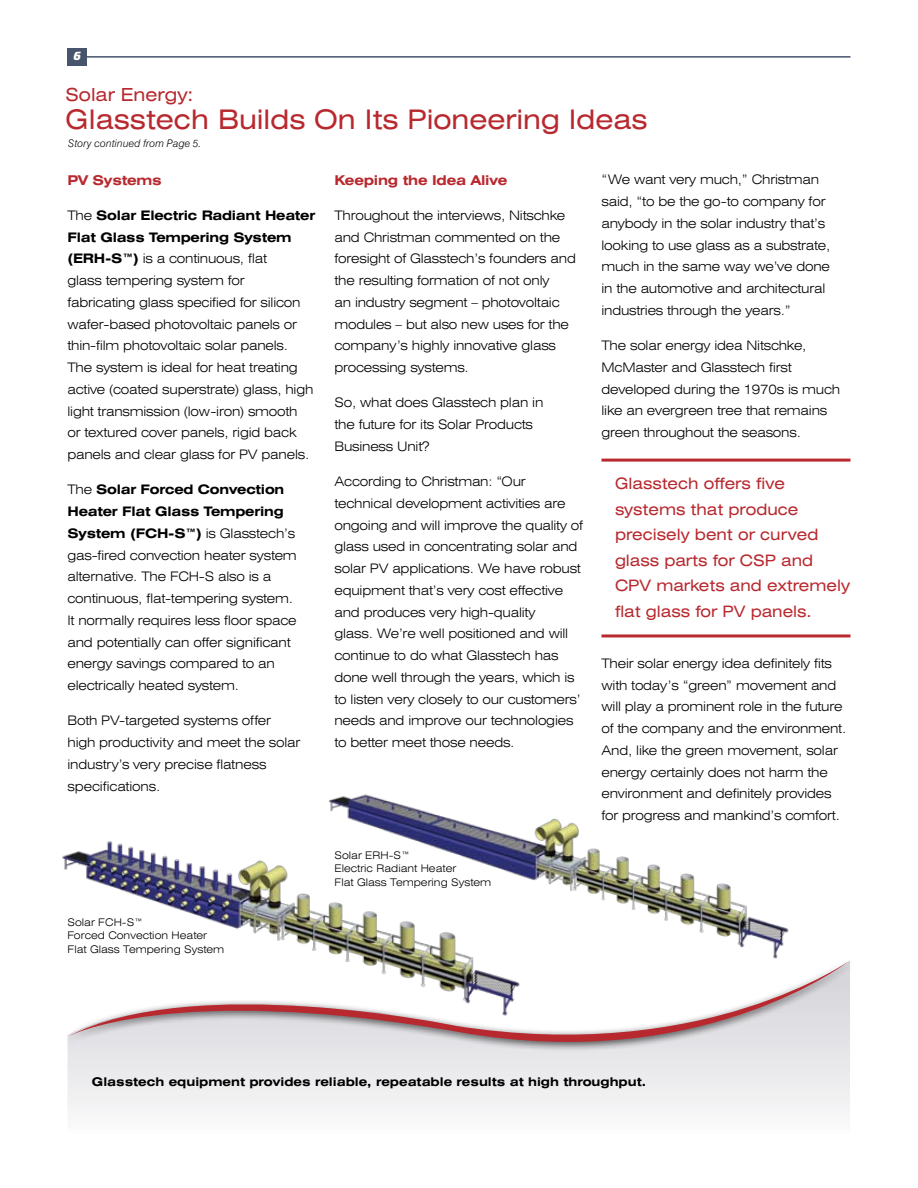
<style>
.page{position:relative;width:918px;height:1188px;background:#fff}
.page>*{position:absolute;margin:0;border:0;box-sizing:border-box;transform-origin:0 0}
.t1{font:expanded 27px "Swiss 721 BT";color:#b8292f}
.t2{font:expanded 18px "Swiss 721 BT";color:#b8292f}
.t3{font:expanded 15.75px/25.5px "Swiss 721 BT";color:#b8292f}
.t4{font:700 expanded 13.5px "Swiss 721 BT";letter-spacing:-.015em;color:#b8292f}
.t5{font:300 expanded 13.2px/21.8px "Swiss 721 BT";letter-spacing:-.015em;color:#000}
.t6{font:12.3px "Crillee Bold Italic Plain";color:#fff}
.t7{font:700 expanded 12px "Swiss 721 BT";color:#000}
.t8{font:300 expanded 10.5px/13.5px "Swiss 721 BT";color:#000}
.t9{font:italic 300 10.5px "Swiss 721 BT";letter-spacing:.02em;color:#000}
.s1{font-weight:700}
</style>
<div class="page">
<img style="left:329px;top:794px;width:460px;height:160px">
<img style="left:62px;top:835px;width:464px;height:119px">
<div style="left:59px;top:954px;width:806px;height:105px;background:#000;opacity:.75"></div>
<svg style="left:67px;top:960px;width:783px;height:115px"></svg>
<hr style="left:602px;top:459px;width:248px;height:3px;background:#b8292f">
<hr style="left:602px;top:634px;width:248px;height:3px;background:#b8292f">
<hr style="left:74px;top:56px;width:776px;height:2px;background:#47546b">
<div style="left:68px;top:49px;width:19px;height:17px;background:#47546b"></div>
<p class="t6" style="left:73px;top:49px;width:9px">6</p>
<h2 class="t2" style="left:66px;top:84px;width:129px">Solar Energy:</h2>
<h1 class="t1" style="left:66px;top:103px;width:583px">Glasstech Builds On Its Pioneering Ideas</h1>
<p class="t9" style="left:68px;top:137px;width:134px">Story continued from Page 5.</p>
<p class="t4" style="left:68px;top:172px;width:96px">PV Systems</p>
<p class="t5" style="left:68px;top:204px;width:249px">The <span class="s1">Solar Electric Radiant Heater Flat Glass Tempering System (ERH-S™)</span> is a continuous, flat<br>glass tempering system for fabricating glass specified for silicon wafer-based photovoltaic panels or thin-film photovoltaic solar panels.<br>The system is ideal for heat treating active (coated superstrate) glass, high light transmission (low-iron) smooth<br>or textured cover panels, rigid back panels and clear glass for PV panels.</p>
<p class="t5" style="left:68px;top:479px;width:231px">The <span class="s1">Solar Forced Convection Heater Flat Glass Tempering System (FCH-S™)</span> is Glasstech’s gas-fired convection heater system alternative. The FCH-S also is a continuous, flat-tempering system.<br>It normally requires less floor space and potentially can offer significant energy savings compared to an electrically heated system.</p>
<p class="t5" style="left:68px;top:710px;width:234px">Both PV-targeted systems offer high productivity and meet the solar industry’s very precise flatness specifications.</p>
<p class="t8" style="left:68px;top:915px;width:158px">Solar FCH-S™<br>Forced Convection Heater<br>Flat Glass Tempering System</p>
<p class="t4" style="left:334px;top:172px;width:174px">Keeping the Idea Alive</p>
<p class="t5" style="left:334px;top:204px;width:243px">Throughout the interviews, Nitschke and Christman commented on the foresight of Glasstech’s founders and the resulting formation of not only<br>an industry segment – photovoltaic modules – but also new uses for the company’s highly innovative glass processing systems.</p>
<p class="t5" style="left:334px;top:392px;width:210px">So, what does Glasstech plan in the future for its Solar Products<br>Business Unit?</p>
<p class="t5" style="left:334px;top:470px;width:250px">According to Christman: “Our technical development activities are ongoing and will improve the quality of glass used in concentrating solar and solar PV applications. We have robust equipment that’s very cost effective and produces very high-quality<br>glass. We’re well positioned and will continue to do what Glasstech has done well through the years, which is to listen very closely to our customers’ needs and improve our technologies to better meet those needs.</p>
<p class="t8" style="left:335px;top:848px;width:158px">Solar ERH-S™<br>Electric Radiant Heater<br>Flat Glass Tempering System</p>
<p class="t5" style="left:602px;top:169px;width:230px">“We want very much,” Christman said, “to be the go-to company for anybody in the solar industry that’s looking to use glass as a substrate, much in the same way we’ve done in the automotive and architectural industries through the years.”</p>
<p class="t5" style="left:602px;top:334px;width:240px">The solar energy idea Nitschke,<br>McMaster and Glasstech first developed during the 1970s is much like an evergreen tree that remains green throughout the seasons.</p>
<p class="t3" style="left:615px;top:471px;width:237px">Glasstech offers five systems that produce precisely bent or curved glass parts for CSP and<br>CPV markets and extremely flat glass for PV panels.</p>
<p class="t5" style="left:602px;top:652px;width:246px">Their solar energy idea definitely fits with today’s “green” movement and will play a prominent role in the future of the company and the environment.<br>And, like the green movement, solar energy certainly does not harm the environment and definitely provides for progress and mankind’s comfort.</p>
<p class="t7" style="left:92px;top:1075px;width:556px">Glasstech equipment provides reliable, repeatable results at high throughput.</p>
</div>
